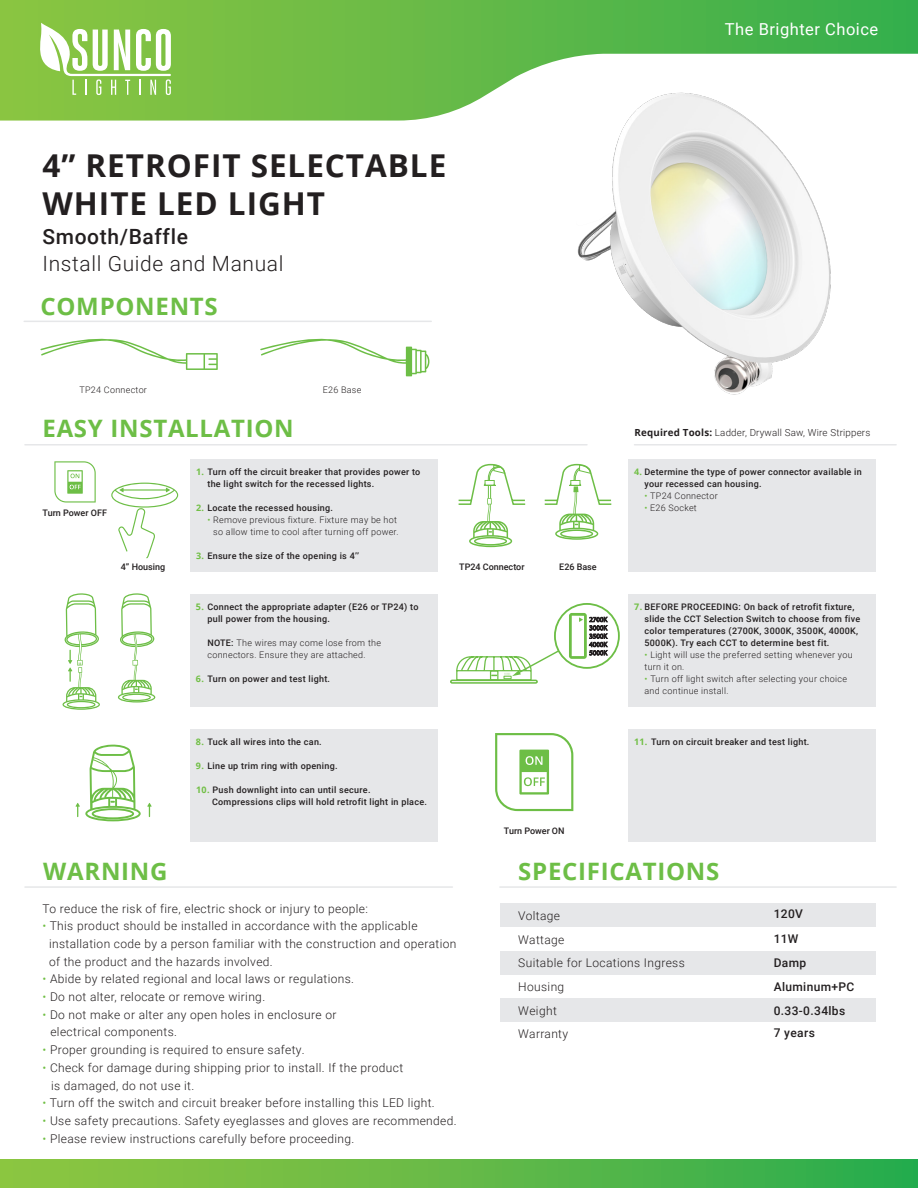
<style>
.page{position:relative;width:918px;height:1188px;background:#fff}
.page>*{position:absolute;margin:0;border:0;box-sizing:border-box;transform-origin:0 0}
.t1{font:700 31.5px "Open Sans";letter-spacing:.03em;color:#231f20}
.t2{font:700 24px "Open Sans";letter-spacing:.03em;color:#6dbe46}
.t3{font:300 21px "Roboto";letter-spacing:.03em;color:#231f20}
.t4{font:500 21px "Roboto";letter-spacing:.03em;color:#231f20}
.t5{font:16.5px "Roboto";letter-spacing:.03em;color:#fff}
.t6{font:300 12px "Roboto";letter-spacing:.03em;color:#231f20}
.t7{font:500 12px "Roboto";letter-spacing:.03em;color:#231f20}
.t8{font:300 9.75px "Roboto";letter-spacing:.02em;color:#231f20}
.t9{font:500 9px/12px "Roboto";letter-spacing:.03em;color:#231f20}
.t10{font:300 9px/12px "Roboto";letter-spacing:.03em;color:#231f20}
.t11{font:500 9px "Roboto";color:#231f20}
.s1{font-family:"Open Sans";font-weight:700}
.s2{font-family:"Open Sans";font-weight:700;color:#71bf45}
.s3{font-weight:400;color:#71bf45}
.s4{font-weight:500}
.s5{color:#71bf45}
</style>
<div class="page">
<div style="left:0;top:1160px;width:918px;height:28px;background:linear-gradient(to right,#95c740,#2cac4e)"></div>
<svg style="left:0;top:0;width:918px;height:121px;background:#7dc461"></svg>
<svg style="left:40px;top:23px;width:131px;height:72px"></svg>
<div style="left:500px;top:903px;width:375px;height:24px;background:#e6e7e9"></div>
<div style="left:500px;top:951px;width:375px;height:23px;background:#e6e7e9"></div>
<div style="left:500px;top:998px;width:375px;height:24px;background:#e6e7e9"></div>
<hr style="left:500px;top:886px;width:396px;height:2px;background:#e6e7e9">
<hr style="left:25px;top:886px;width:427px;height:2px;background:#e6e7e9">
<hr style="left:634px;top:444px;width:262px;height:2px;background:#e6e7e9">
<hr style="left:25px;top:444px;width:562px;height:2px;background:#e6e7e9">
<svg style="left:40px;top:338px;width:178px;height:32px"></svg>
<svg style="left:260px;top:338px;width:169px;height:38px"></svg>
<hr style="left:24px;top:321px;width:407px;height:1px;background:#e6e7e9">
<div style="left:190px;top:459px;width:248px;height:113px;background:#e6e7e9"></div>
<div style="left:628px;top:459px;width:247px;height:113px;background:#e6e7e9"></div>
<div style="left:628px;top:594px;width:248px;height:113px;background:#e6e7e9"></div>
<div style="left:628px;top:729px;width:247px;height:113px;background:#e6e7e9"></div>
<div style="left:190px;top:594px;width:248px;height:113px;background:#e6e7e9"></div>
<div style="left:190px;top:729px;width:248px;height:113px;background:#e6e7e9"></div>
<svg style="left:54px;top:461px;width:42px;height:42px"></svg>
<svg style="left:111px;top:483px;width:67px;height:75px"></svg>
<svg style="left:63px;top:593px;width:37px;height:117px"></svg>
<svg style="left:118px;top:593px;width:37px;height:110px"></svg>
<svg style="left:458px;top:463px;width:68px;height:84px"></svg>
<svg style="left:544px;top:463px;width:68px;height:77px"></svg>
<div style="left:450px;top:680px;width:88px;height:4px;border:2px solid #6dbe46"></div>
<svg style="left:147px;top:803px;width:5px;height:14px"></svg>
<svg style="left:75px;top:744px;width:66px;height:77px"></svg>
<img style="left:531px;top:75px;width:344px;height:320px">
<svg style="left:495px;top:733px;width:78px;height:78px"></svg>
<svg style="left:456px;top:603px;width:164px;height:78px"></svg>
<p class="t1" style="left:43px;top:144px;width:405px">4” RETROFIT SELECTABLE</p>
<p class="t1" style="left:43px;top:181px;width:284px">WHITE LED LIGHT</p>
<p class="t4" style="left:43px;top:222px;width:147px">Smooth/Baffle</p>
<p class="t3" style="left:43px;top:249px;width:242px">Install Guide and Manual</p>
<p class="t2" style="left:40px;top:290px;width:179px">COMPONENTS</p>
<h3 class="t5" style="left:725px;top:18px;width:155px">The Brighter Choice</h3>
<p class="t10" style="left:80px;top:384px;width:69px">TP24 Connector</p>
<p class="t10" style="left:323px;top:384px;width:40px">E26 Base</p>
<p class="t2" style="left:43px;top:411px;width:253px">EASY INSTALLATION</p>
<p class="t8" style="left:634px;top:426px;width:237px"><span class="s1">Required Tools:</span> Ladder, Drywall Saw, Wire Strippers</p>
<p class="t9" style="left:196px;top:466px;width:226px"><span class="s2">1.</span> Turn off the circuit breaker that provides power to</p>
<p class="t9" style="left:196px;top:502px;width:138px"><span class="s2">2.</span> Locate the recessed housing.</p>
<p class="t9" style="left:196px;top:550px;width:164px"><span class="s2">3.</span> Ensure the size of the opening is 4’’</p>
<p class="t9" style="left:634px;top:465px;width:229px"><span class="s2">4.</span> Determine the type of power connector available in</p>
<p class="t9" style="left:644px;top:477px;width:119px">your recessed can housing.</p>
<p class="t10" style="left:644px;top:489px;width:75px"><span class="s3">•</span> TP24 Connector</p>
<p class="t10" style="left:644px;top:501px;width:54px"><span class="s3">•</span> E26 Socket</p>
<p class="t9" style="left:207px;top:478px;width:168px">the light switch for the recessed lights.</p>
<p class="t10" style="left:207px;top:514px;width:191px"><span class="s3">•</span> Remove previous fixture. Fixture may be hot</p>
<p class="t10" style="left:213px;top:526px;width:187px">so allow time to cool after turning off power.</p>
<p class="t11" style="left:43px;top:507px;width:66px">Turn Power OFF</p>
<p class="t11" style="left:121px;top:560px;width:46px">4” Housing</p>
<p class="t11" style="left:459px;top:561px;width:67px">TP24 Connector</p>
<p class="t9" style="left:559px;top:561px;width:39px">E26 Base</p>
<p class="t9" style="left:196px;top:600px;width:224px"><span class="s2">5.</span> Connect the appropriate adapter (E26 or TP24) to</p>
<p class="t9" style="left:207px;top:612px;width:124px">pull power from the housing.</p>
<p class="t10" style="left:207px;top:636px;width:175px"><span class="s4">NOTE:</span> The wires may come lose from the</p>
<p class="t10" style="left:207px;top:648px;width:160px">connectors. Ensure they are attached.</p>
<p class="t9" style="left:196px;top:672px;width:136px"><span class="s2">6.</span> Turn on power and test light.</p>
<p class="t9" style="left:196px;top:735px;width:127px"><span class="s2">8.</span> Tuck all wires into the can.</p>
<p class="t9" style="left:196px;top:759px;width:143px"><span class="s2">9.</span> Line up trim ring with opening.</p>
<p class="t9" style="left:196px;top:783px;width:176px"><span class="s2">10.</span> Push downlight into can until secure.</p>
<p class="t9" style="left:212px;top:795px;width:216px">Compressions clips will hold retrofit light in place.</p>
<p class="t11" style="left:504px;top:824px;width:62px">Turn Power ON</p>
<p class="t9" style="left:634px;top:600px;width:222px"><span class="s2">7.</span> BEFORE PROCEEDING: On back of retrofit fixture,</p>
<p class="t9" style="left:645px;top:612px;width:217px">slide the CCT Selection Switch to choose from five color temperatures (2700K, 3000K, 3500K, 4000K,<br>5000K). Try each CCT to determine best fit.</p>
<p class="t10" style="left:645px;top:648px;width:210px"><span class="s3">•</span> Light will use the preferred setting whenever you turn it on.</p>
<p class="t10" style="left:645px;top:672px;width:204px"><span class="s3">•</span> Turn off light switch after selecting your choice and continue install.</p>
<p class="t9" style="left:634px;top:735px;width:177px"><span class="s2">11.</span> Turn on circuit breaker and test light.</p>
<p class="t2" style="left:43px;top:855px;width:126px">WARNING</p>
<p class="t2" style="left:518px;top:855px;width:202px">SPECIFICATIONS</p>
<p class="t6" style="left:518px;top:907px;width:43px">Voltage</p>
<p class="t6" style="left:518px;top:931px;width:48px">Wattage</p>
<p class="t6" style="left:43px;top:900px;width:327px">To reduce the risk of fire, electric shock or injury to people:</p>
<p class="t6" style="left:43px;top:918px;width:377px"><span class="s5">•</span> This product should be installed in accordance with the applicable</p>
<p class="t6" style="left:49px;top:935px;width:409px">installation code by a person familiar with the construction and operation</p>
<p class="t6" style="left:49px;top:953px;width:225px">of the product and the hazards involved.</p>
<p class="t6" style="left:43px;top:971px;width:313px"><span class="s5">•</span> Abide by related regional and local laws or regulations.</p>
<p class="t6" style="left:43px;top:988px;width:224px"><span class="s5">•</span> Do not alter, relocate or remove wiring.</p>
<p class="t6" style="left:43px;top:1006px;width:295px"><span class="s5">•</span> Do not make or alter any open holes in enclosure or</p>
<p class="t6" style="left:50px;top:1024px;width:128px">electrical components.</p>
<p class="t6" style="left:43px;top:1042px;width:264px"><span class="s5">•</span> Proper grounding is required to ensure safety.</p>
<p class="t6" style="left:43px;top:1059px;width:362px"><span class="s5">•</span> Check for damage during shipping prior to install. If the product</p>
<p class="t6" style="left:51px;top:1077px;width:145px">is damaged, do not use it.</p>
<p class="t6" style="left:43px;top:1095px;width:394px"><span class="s5">•</span> Turn off the switch and circuit breaker before installing this LED light.</p>
<p class="t6" style="left:43px;top:1112px;width:416px"><span class="s5">•</span> Use safety precautions. Safety eyeglasses and gloves are recommended.</p>
<p class="t6" style="left:43px;top:1130px;width:313px"><span class="s5">•</span> Please review instructions carefully before proceeding.</p>
<p class="t6" style="left:518px;top:954px;width:168px">Suitable for Locations Ingress</p>
<p class="t6" style="left:518px;top:978px;width:47px">Housing</p>
<p class="t6" style="left:518px;top:1002px;width:40px">Weight</p>
<p class="t6" style="left:518px;top:1026px;width:51px">Warranty</p>
<p class="t7" style="left:774px;top:906px;width:31px">120V</p>
<p class="t7" style="left:774px;top:931px;width:26px">11W</p>
<p class="t7" style="left:774px;top:954px;width:34px">Damp</p>
<p class="t7" style="left:774px;top:978px;width:82px">Aluminum+PC</p>
<p class="t7" style="left:774px;top:1002px;width:73px">0.33-0.34lbs</p>
<p class="t7" style="left:774px;top:1024px;width:43px">7 years</p>
</div>
